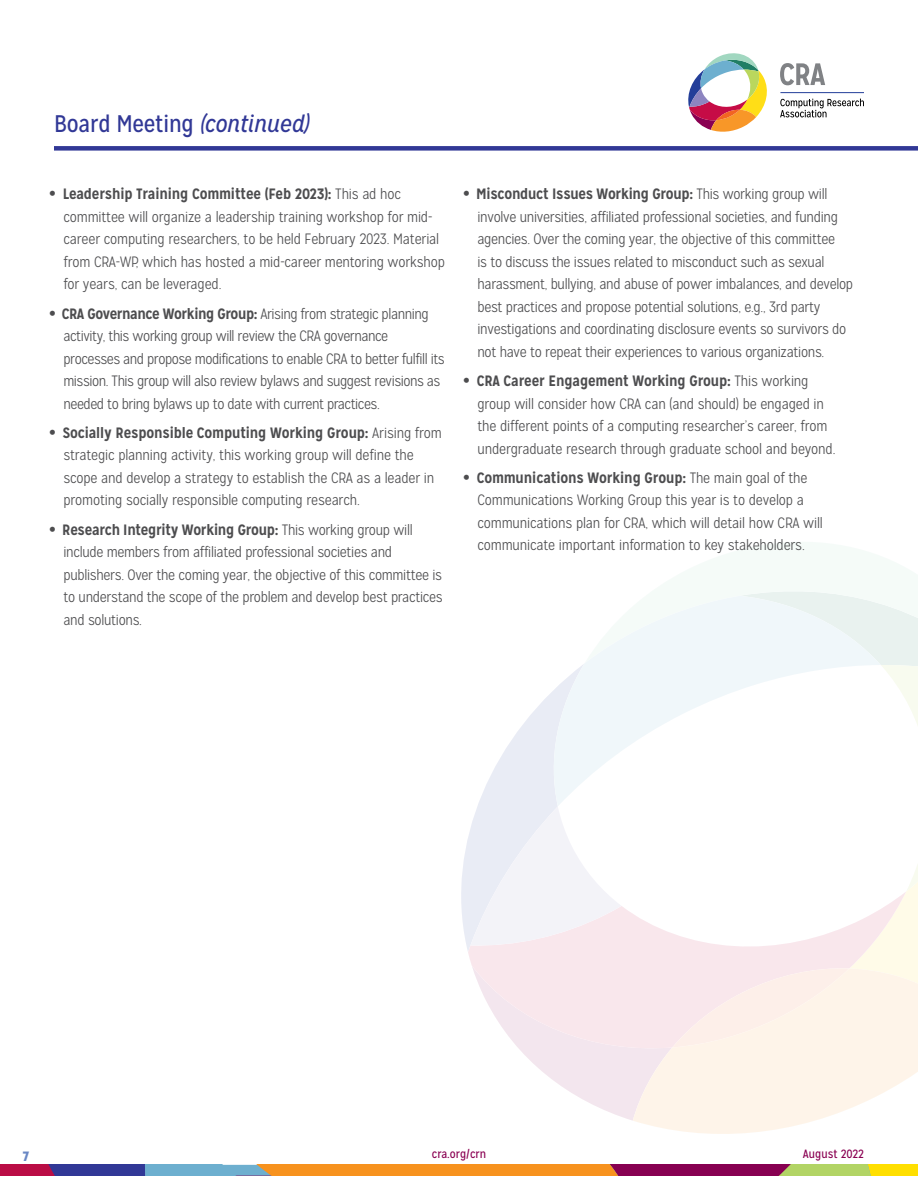
<style>
.page{position:relative;width:918px;height:1188px;background:#fff}
.page>*{position:absolute;margin:0;border:0;box-sizing:border-box;transform-origin:0 0}
.ARTICLE_TITLE{font:24px "Mission Gothic";letter-spacing:-.01em;color:#313896}
.t1{font:300 15px/22.5px "Mission Gothic";letter-spacing:-.02em;color:#4d4d4f}
.t2{font:900 13.5px "Mission Gothic";color:#6987c4}
.t3{font:12px "Mission Gothic";color:#8a0052}
.s1{font-style:italic}
.s2{font-weight:900}
.s3{font-weight:700}
</style>
<div class="page">
<svg style="left:0;top:1165px;width:918px;height:11px;background:#b27351"></svg>
<svg style="left:780px;top:99px;width:84px;height:18px"></svg>
<svg style="left:780px;top:63px;width:45px;height:22px"></svg>
<hr style="left:780px;top:92px;width:84px;height:1px;background:#233e99">
<svg style="left:688px;top:53px;width:79px;height:79px"></svg>
<div style="left:54px;top:146px;width:864px;height:5px;background:#313896"></div>
<svg style="left:635px;top:1121px;width:177px;height:13px;fill:#fef4e9"></svg>
<svg style="left:461px;top:591px;width:457px;height:530px"></svg>
<p class="ARTICLE_TITLE" style="left:54px;top:109px;width:257px">Board Meeting <span class="s1">(continued)</span></p>
<p class="t1" style="left:63px;top:183px;width:383px;text-indent:-14px"><span class="s2">•</span> <span class="s3">Leadership Training Committee (Feb 2023):</span> This ad hoc committee will organize a leadership training workshop for mid&shy;career computing researchers, to be held February 2023. Material from CRA-WP, which has hosted a mid-career mentoring workshop for years, can be leveraged.</p>
<p class="t1" style="left:63px;top:302px;width:383px;text-indent:-14px"><span class="s2">•</span> <span class="s3">CRA Governance Working Group:</span> Arising from strategic planning activity, this working group will review the CRA governance processes and propose modifications to enable CRA to better fulfill its mission. This group will also review bylaws and suggest revisions as needed to bring bylaws up to date with current practices.</p>
<p class="t1" style="left:63px;top:422px;width:380px;text-indent:-14px"><span class="s2">•</span> <span class="s3">Socially Responsible Computing Working Group:</span> Arising from strategic planning activity, this working group will define the scope and develop a strategy to establish the CRA as a leader in promoting socially responsible computing research.</p>
<p class="t1" style="left:63px;top:518px;width:381px;text-indent:-14px"><span class="s2">•</span> <span class="s3">Research Integrity Working Group:</span> This working group will include members from affiliated professional societies and publishers. Over the coming year, the objective of this committee is to understand the scope of the problem and develop best practices and solutions.</p>
<p class="t1" style="left:477px;top:183px;width:377px;text-indent:-14px"><span class="s2">•</span> <span class="s3">Misconduct Issues Working Group:</span> This working group will involve universities, affiliated professional societies, and funding agencies. Over the coming year, the objective of this committee<br>is to discuss the issues related to misconduct such as sexual harassment, bullying, and abuse of power imbalances, and develop best practices and propose potential solutions, e.g., 3rd party investigations and coordinating disclosure events so survivors do not have to repeat their experiences to various organizations.</p>
<p class="t1" style="left:477px;top:370px;width:359px;text-indent:-14px"><span class="s2">•</span> <span class="s3">CRA Career Engagement Working Group:</span> This working group will consider how CRA can (and should) be engaged in the different points of a computing researcher’s career, from undergraduate research through graduate school and beyond.</p>
<p class="t1" style="left:477px;top:467px;width:347px;text-indent:-14px"><span class="s2">•</span> <span class="s3">Communications Working Group:</span> The main goal of the Communications Working Group this year is to develop a communications plan for CRA, which will detail how CRA will communicate important information to key stakeholders.</p>
<p class="t2" style="left:23px;top:1147px;width:7px">7</p>
<p class="t3" style="left:432px;top:1147px;width:56px">cra.org/crn</p>
<p class="t3" style="left:803px;top:1147px;width:63px">August 2022</p>
</div>
